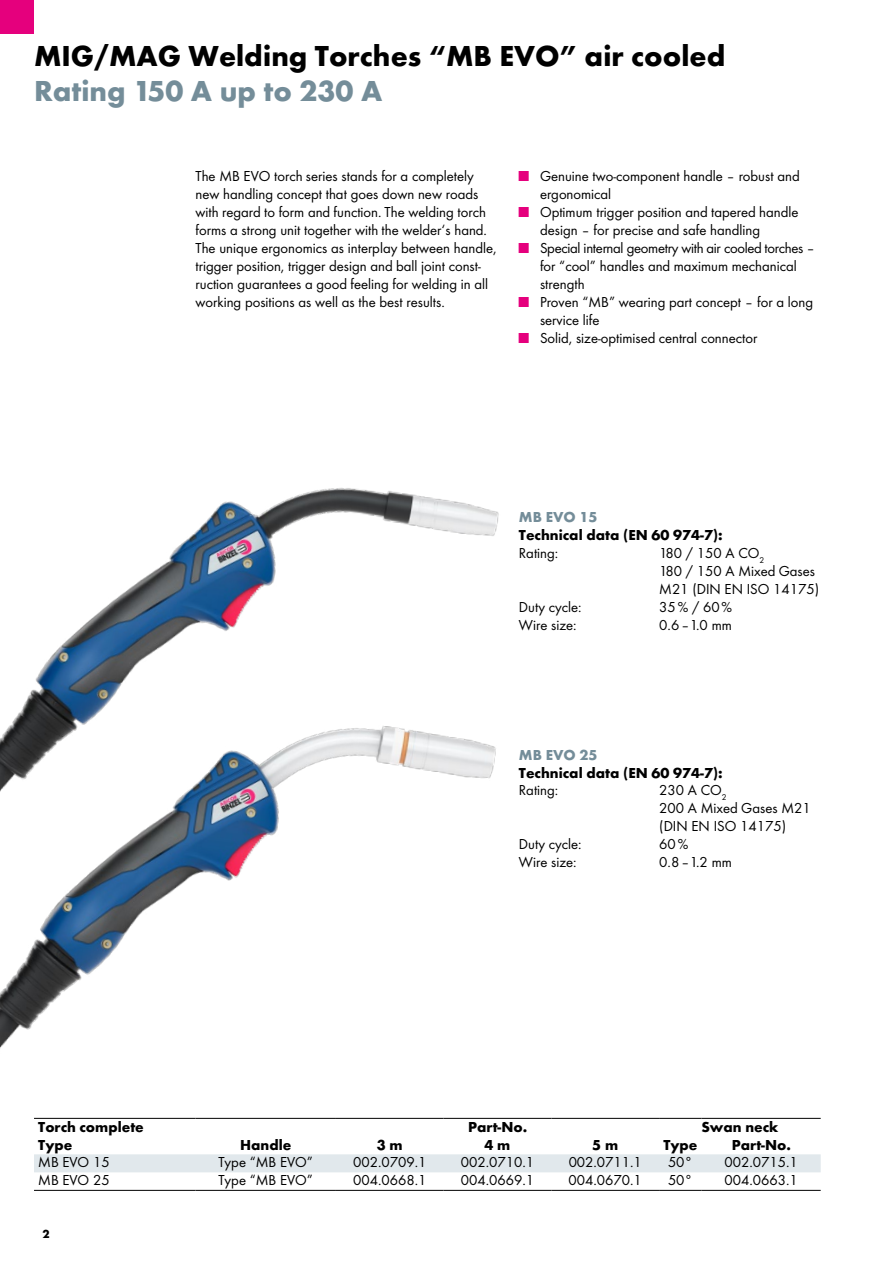
<style>
.page{position:relative;width:893px;height:1263px;background:#fff}
.page>*{position:absolute;margin:0;border:0;box-sizing:border-box;transform-origin:0 0}
.t1{font:700 30px "Futura TOT";color:#000}
.t2{font:700 30px "Futura TOT";color:#748d99}
.t3{font:15px/18px "Futura TOT Boo";color:#000}
.t4{font:700 15px "Futura TOT";color:#000}
.t5{font:15px/18px "Futura TOT Boo";letter-spacing:-.02em;color:#000}
.t6{font:700 15px "Futura TOT";color:#748d99}
.t7{font:700 12px "Futura TOT";color:#000}
.s1{color:#e5007d}
</style>
<div class="page">
<div style="left:0;top:0;width:34px;height:34px;background:#e5007d"></div>
<img style="left:43px;top:488px;width:456px;height:180px">
<img style="left:0;top:668px;width:496px;height:381px">
<div style="left:34px;top:1154px;width:787px;height:18px;background:#e1e8ec"></div>
<hr style="left:34px;top:1118px;width:162px;height:1px;background:#000">
<hr style="left:196px;top:1118px;width:140px;height:1px;background:#000">
<hr style="left:336px;top:1118px;width:108px;height:1px;background:#000">
<hr style="left:444px;top:1118px;width:107px;height:1px;background:#000">
<hr style="left:551px;top:1118px;width:108px;height:1px;background:#000">
<hr style="left:659px;top:1118px;width:43px;height:1px;background:#000">
<hr style="left:702px;top:1118px;width:119px;height:1px;background:#000">
<hr style="left:34px;top:1190px;width:162px;height:1px;background:#000">
<hr style="left:196px;top:1190px;width:140px;height:1px;background:#000">
<hr style="left:336px;top:1190px;width:108px;height:1px;background:#000">
<hr style="left:444px;top:1190px;width:107px;height:1px;background:#000">
<hr style="left:551px;top:1190px;width:108px;height:1px;background:#000">
<hr style="left:659px;top:1190px;width:43px;height:1px;background:#000">
<hr style="left:702px;top:1190px;width:119px;height:1px;background:#000">
<h1 class="t1" style="left:34px;top:38px;width:693px">MIG/MAG Welding Torches “MB EVO” air cooled</h1>
<h1 class="t2" style="left:34px;top:73px;width:350px">Rating 150 A up to 230 A</h1>
<p class="t3" style="left:196px;top:167px;width:302px">The MB EVO torch series stands for a completely new handling concept that goes down new roads with regard to form and function. The welding torch forms a strong unit together with the welder‘s hand.<br>The unique ergonomics as interplay between handle, trigger position, trigger design and ball joint const&shy;ruction guarantees a good feeling for welding in all working positions as well as the best results.</p>
<p class="t3" style="left:540px;top:167px;width:261px;text-indent:-21px"><span class="s1">■</span> Genuine two-component handle – robust and ergonomical</p>
<p class="t3" style="left:540px;top:203px;width:260px;text-indent:-21px"><span class="s1">■</span> Optimum trigger position and tapered handle design – for precise and safe handling</p>
<p class="t5" style="left:540px;top:239px;width:277px;text-indent:-21px"><span class="s1">■</span> Special internal geometry with air cooled torches – for “cool” handles and maximum mechanical strength</p>
<p class="t3" style="left:540px;top:293px;width:275px;text-indent:-21px"><span class="s1">■</span> Proven “MB” wearing part concept – for a long service life</p>
<p class="t3" style="left:519px;top:329px;width:240px"><span class="s1">■</span> Solid, size-optimised central connector</p>
<p class="t6" style="left:519px;top:508px;width:80px">MB EVO 15</p>
<p class="t4" style="left:519px;top:526px;width:205px">Technical data (EN 60 974-7):</p>
<p class="t3" style="left:519px;top:544px;width:41px">Rating:</p>
<p class="t3" style="left:659px;top:544px;width:161px">180 / 150 A CO<sub>2<br></sub>180 / 150 A Mixed Gases<br>M21 (DIN EN ISO 14175)</p>
<p class="t3" style="left:519px;top:598px;width:64px">Duty cycle:</p>
<p class="t3" style="left:659px;top:598px;width:74px">35% / 60%</p>
<p class="t3" style="left:519px;top:616px;width:59px">Wire size:</p>
<p class="t3" style="left:659px;top:616px;width:74px">0.6–1.0 mm</p>
<p class="t6" style="left:519px;top:745px;width:80px">MB EVO 25</p>
<p class="t4" style="left:519px;top:763px;width:205px">Technical data (EN 60 974-7):</p>
<p class="t3" style="left:519px;top:781px;width:41px">Rating:</p>
<p class="t3" style="left:659px;top:781px;width:153px">230 A CO<sub>2<br></sub>200 A Mixed Gases M21 (DIN EN ISO 14175)</p>
<p class="t3" style="left:519px;top:835px;width:64px">Duty cycle:</p>
<p class="t3" style="left:659px;top:835px;width:31px">60%</p>
<p class="t3" style="left:519px;top:853px;width:59px">Wire size:</p>
<p class="t3" style="left:659px;top:853px;width:74px">0.8–1.2 mm</p>
<p class="t4" style="left:38px;top:1117px;width:107px">Torch complete</p>
<p class="t4" style="left:468px;top:1117px;width:61px">Part-No.</p>
<p class="t4" style="left:701px;top:1117px;width:79px">Swan neck</p>
<p class="t4" style="left:38px;top:1135px;width:36px">Type</p>
<p class="t4" style="left:240px;top:1135px;width:53px">Handle</p>
<p class="t4" style="left:377px;top:1135px;width:27px">3 m</p>
<p class="t4" style="left:485px;top:1135px;width:27px">4 m</p>
<p class="t4" style="left:592px;top:1135px;width:27px">5 m</p>
<p class="t4" style="left:663px;top:1135px;width:36px">Type</p>
<p class="t4" style="left:732px;top:1135px;width:61px">Part-No.</p>
<p class="t3" style="left:38px;top:1153px;width:73px">MB EVO 15</p>
<p class="t3" style="left:218px;top:1153px;width:96px">Type “MB EVO”</p>
<p class="t3" style="left:353px;top:1153px;width:75px">002.0709.1</p>
<p class="t3" style="left:461px;top:1153px;width:75px">002.0710.1</p>
<p class="t3" style="left:569px;top:1153px;width:75px">002.0711.1</p>
<p class="t3" style="left:668px;top:1153px;width:26px">50°</p>
<p class="t3" style="left:725px;top:1153px;width:75px">002.0715.1</p>
<p class="t3" style="left:38px;top:1171px;width:73px">MB EVO 25</p>
<p class="t3" style="left:218px;top:1171px;width:96px">Type “MB EVO”</p>
<p class="t3" style="left:353px;top:1171px;width:75px">004.0668.1</p>
<p class="t3" style="left:461px;top:1171px;width:75px">004.0669.1</p>
<p class="t3" style="left:569px;top:1171px;width:75px">004.0670.1</p>
<p class="t3" style="left:668px;top:1171px;width:26px">50°</p>
<p class="t3" style="left:725px;top:1171px;width:75px">004.0663.1</p>
<p class="t7" style="left:43px;top:1227px;width:9px">2</p>
</div>
